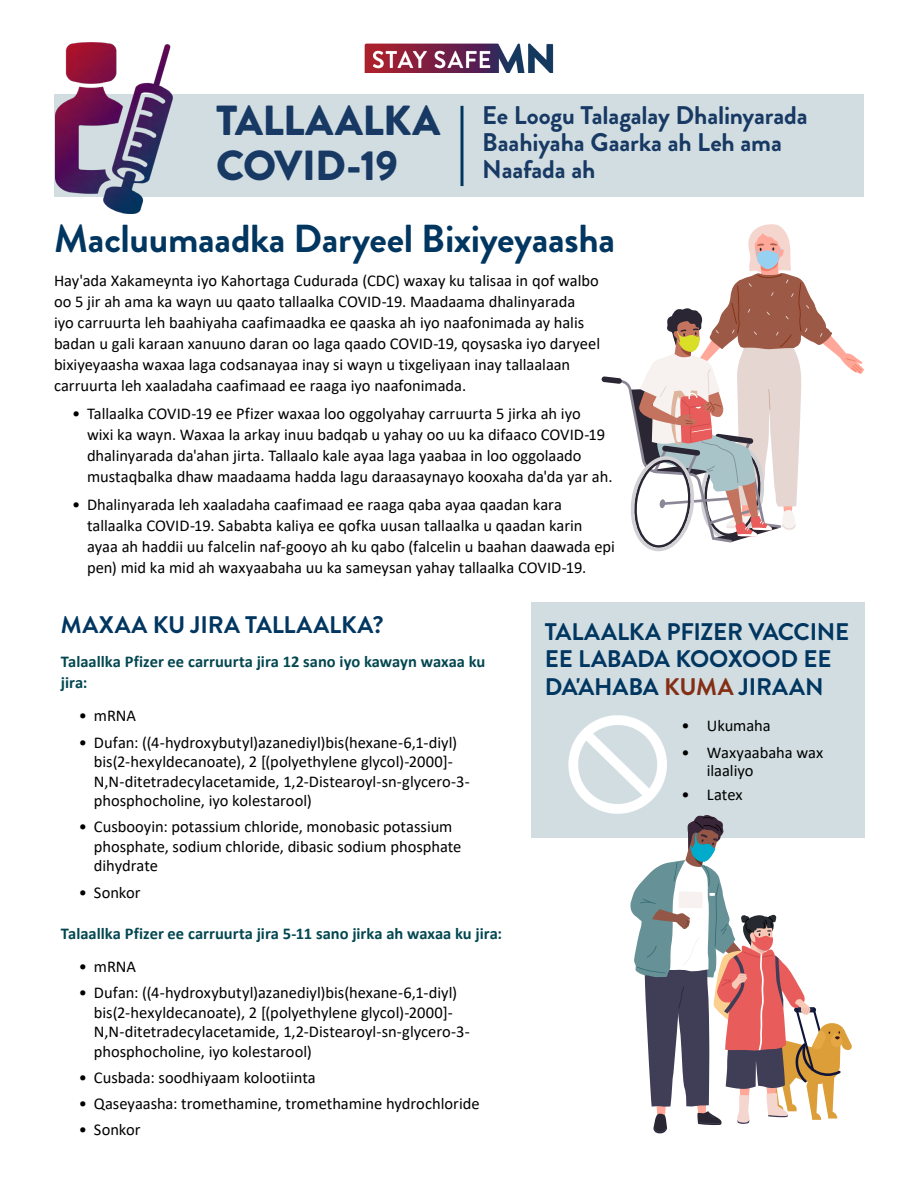
<style>
.page{position:relative;width:918px;height:1188px;background:#fff}
.page>*{position:absolute;margin:0;border:0;box-sizing:border-box;transform-origin:0 0}
.H1_-_Bold{font:900 42px/45px "Brandon Grotesque";letter-spacing:-.01em;color:#173963}
.t1{font:700 39px "Brandon Grotesque";letter-spacing:-.01em;color:#003660}
.t2{font:700 25.5px/27px "Brandon Grotesque";letter-spacing:-.005em;color:#173963}
.t3{font:700 24px/27.9px "Brandon Grotesque";letter-spacing:-.005em;color:#003660}
.Bullets{font:16.5px/19.5px "Calibri";color:#000}
.body{font:16.5px/21px "Calibri";letter-spacing:-.005em;color:#000}
.body-2{font:700 16.5px/21px "Calibri";color:#034750}
.s1{color:#842f15}
</style>
<div class="page">
<img style="left:364px;top:44px;width:190px;height:29px">
<div style="left:54px;top:94px;width:810px;height:103px;background:#d1dde1"></div>
<img style="left:55px;top:42px;width:117px;height:172px">
<svg style="left:460px;top:106px;width:4px;height:80px"></svg>
<svg style="left:601px;top:224px;width:263px;height:327px"></svg>
<div style="left:531px;top:603px;width:334px;height:235px;background:#d1dde1"></div>
<img style="left:568px;top:715px;width:98px;height:98px">
<svg style="left:630px;top:815px;width:222px;height:319px"></svg>
<h1 class="H1_-_Bold" style="left:216px;top:99px;width:226px">TALLAALKA<br>COVID-19</h1>
<h1 class="t2" style="left:482px;top:102px;width:327px">Ee Loogu Talagalay Dhalinyarada<br>Baahiyaha Gaarka ah Leh ama<br>Naafada ah</h1>
<h2 class="t1" style="left:54px;top:211px;width:563px">Macluumaadka Daryeel Bixiyeyaasha</h2>
<p class="body" style="left:54px;top:270px;width:548px">Hay'ada Xakameynta iyo Kahortaga Cudurada (CDC) waxay ku talisaa in qof walbo oo 5 jir ah ama ka wayn uu qaato tallaalka COVID-19. Maadaama dhalinyarada<br>iyo carruurta leh baahiyaha caafimaadka ee qaaska ah iyo naafonimada ay halis badan u gali karaan xanuuno daran oo laga qaado COVID-19, qoysaska iyo daryeel bixiyeyaasha waxaa laga codsanayaa inay si wayn u tixgeliyaan inay tallaalaan carruurta leh xaaladaha caafimaad ee raaga iyo naafonimada.</p>
<p class="Bullets" style="left:87px;top:402px;width:527px;line-height:21px;text-indent:-15px">• Tallaalka COVID-19 ee Pfizer waxaa loo oggolyahay carruurta 5 jirka ah iyo<br>wixi ka wayn. Waxaa la arkay inuu badqab u yahay oo uu ka difaaco COVID-19 dhalinyarada da'ahan jirta. Tallaalo kale ayaa laga yaabaa in loo oggolaado mustaqbalka dhaw maadaama hadda lagu daraasaynayo kooxaha da'da yar ah.</p>
<p class="Bullets" style="left:87px;top:493px;width:530px;line-height:21px;text-indent:-15px">• Dhalinyarada leh xaaladaha caafimaad ee raaga qaba ayaa qaadan kara tallaalka COVID-19. Sababta kaliya ee qofka uusan tallaalka u qaadan karin ayaa ah haddii uu falcelin naf-gooyo ah ku qabo (falcelin u baahan daawada epi pen) mid ka mid ah waxyaabaha uu ka sameysan yahay tallaalka COVID-19.</p>
<h4 class="t3" style="left:61px;top:611px;width:324px">MAXAA KU JIRA TALLAALKA?</h4>
<p class="body-2" style="left:61px;top:651px;width:426px">Talaallka Pfizer ee carruurta jira 12 sano iyo kawayn waxaa ku jira:</p>
<p class="Bullets" style="left:79px;top:706px;width:59px">• mRNA</p>
<p class="Bullets" style="left:94px;top:732px;width:377px;text-indent:-15px">• Dufan: ((4-hydroxybutyl)azanediyl)bis(hexane-6,1-diyl) bis(2-hexyldecanoate), 2 [(polyethylene glycol)-2000]- N,N-ditetradecylacetamide, 1,2-Distearoyl-sn-glycero-3- phosphocholine, iyo kolestarool)</p>
<p class="Bullets" style="left:94px;top:817px;width:369px;text-indent:-15px">• Cusbooyin: potassium chloride, monobasic potassium phosphate, sodium chloride, dibasic sodium phosphate dihydrate</p>
<p class="body" style="left:79px;top:881px;width:63px">• Sonkor</p>
<p class="body-2" style="left:61px;top:923px;width:443px">Talaallka Pfizer ee carruurta jira 5-11 sano jirka ah waxaa ku jira:</p>
<p class="Bullets" style="left:79px;top:956px;width:59px">• mRNA</p>
<p class="Bullets" style="left:94px;top:983px;width:377px;text-indent:-15px">• Dufan: ((4-hydroxybutyl)azanediyl)bis(hexane-6,1-diyl) bis(2-hexyldecanoate), 2 [(polyethylene glycol)-2000]- N,N-ditetradecylacetamide, 1,2-Distearoyl-sn-glycero-3- phosphocholine, iyo kolestarool)</p>
<p class="Bullets" style="left:79px;top:1067px;width:238px">• Cusbada: soodhiyaam kolootiinta</p>
<p class="Bullets" style="left:79px;top:1094px;width:402px">• Qaseyaasha: tromethamine, tromethamine hydrochloride</p>
<p class="body" style="left:79px;top:1119px;width:63px">• Sonkor</p>
<h4 class="t3" style="left:545px;top:618px;width:306px">TALAALKA PFIZER VACCINE<br>EE LABADA KOOXOOD EE<br>DA'AHABA <span class="s1">KUMA</span> JIRAAN</h4>
<p class="Bullets" style="left:682px;top:716px;width:91px">• Ukumaha</p>
<p class="Bullets" style="left:707px;top:743px;width:118px;line-height:18px;text-indent:-25px">• Waxyaabaha wax ilaaliyo</p>
<p class="Bullets" style="left:682px;top:785px;width:63px">• Latex</p>
</div>
